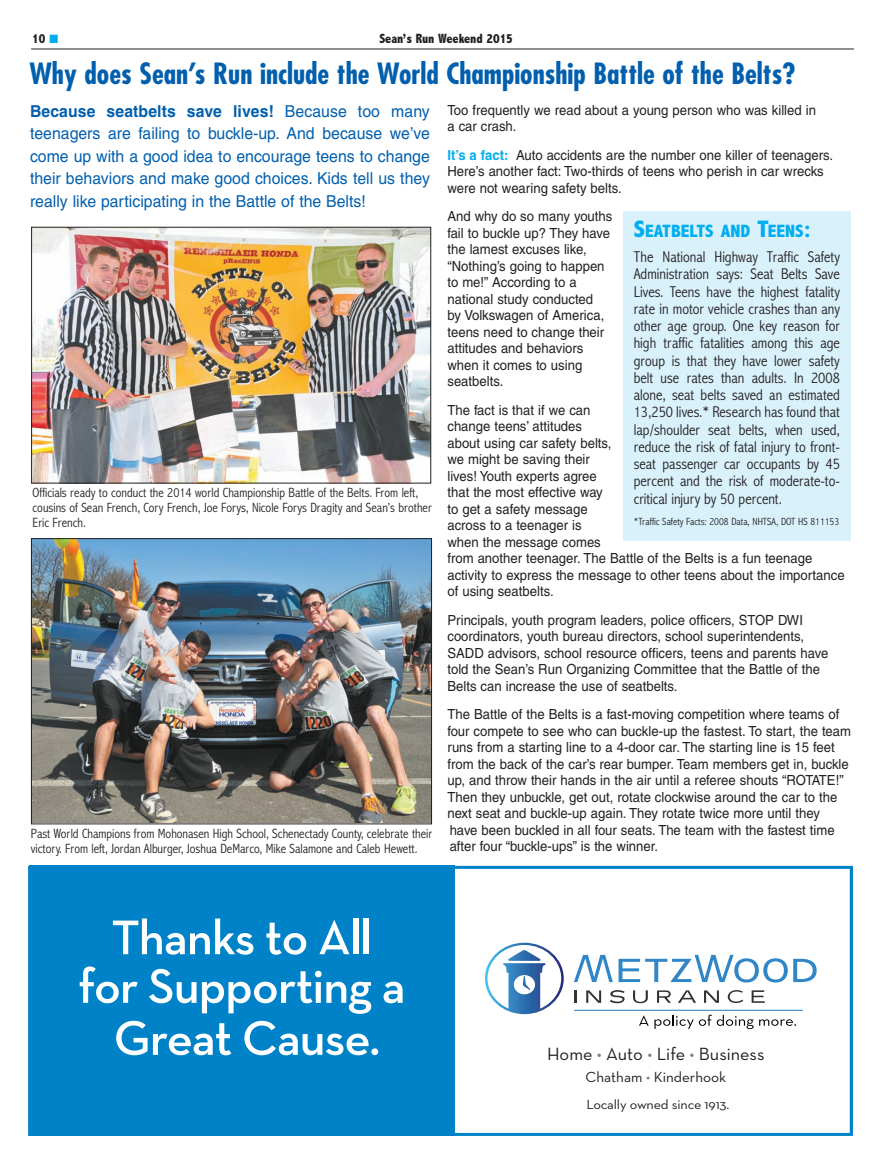
<style>
.page{position:relative;width:882px;height:1165px;background:#fff}
.page>*{position:absolute;margin:0;border:0;box-sizing:border-box;transform-origin:0 0}
.t1{font:49.5px/50.2px "Neutra Text Demi+DJPITS";letter-spacing:-.02em;color:#fff;text-align:center}
.t2{font:700 condensed 28.5px "Futura";color:#015fae}
.t3{font:18px "Neutra Text Book+CKCNAW";color:#231f20}
.t4{font:800 condensed 18px "Abadi";color:#00aeef}
.t5{font:16.5px/22.5px "Helvetica";color:#015fae;text-align:justify;scale:.96 1}
.t6{font:300 condensed 15.75px/17.2px "Abadi";color:#231f20;text-align:justify}
.t7{font:14.85px "Neutra Text Book+CKCNAW";color:#231f20}
.t8{font:13.95px/16.5px "Helvetica";color:#231f20;scale:.94 1}
.t9{font:300 condensed 13.5px/15px "Abadi";color:#231f20}
.t10{font:800 condensed 13.5px "Abadi";color:#231f20;scale:.96 1}
.t11{font:13.5px "Neutra Text Book+CKCNAW";letter-spacing:-.01em;color:#231f20;scale:1.05 1}
.t12{font:300 condensed 10.5px "Abadi";color:#231f20}
.s1{color:#00aeef}
.s2{font-weight:700}
.s3{font-weight:700;color:#00aeef}
.s4{font-size:24px}
.s5{color:#808080}
</style>
<div class="page">
<hr style="left:31px;top:49px;width:823px;height:1px;background:#231f20">
<div style="left:29px;top:866px;width:426px;height:270px;background:#0082c8"></div>
<div style="left:29px;top:866px;width:824px;height:270px;border:3px solid #0082c8"></div>
<svg style="left:575px;top:990px;width:2px;height:13px"></svg>
<svg style="left:586px;top:990px;width:15px;height:13px"></svg>
<svg style="left:610px;top:990px;width:15px;height:13px"></svg>
<svg style="left:633px;top:990px;width:15px;height:13px"></svg>
<svg style="left:657px;top:990px;width:14px;height:13px"></svg>
<svg style="left:704px;top:990px;width:15px;height:13px"></svg>
<svg style="left:728px;top:990px;width:15px;height:13px"></svg>
<svg style="left:752px;top:990px;width:13px;height:13px"></svg>
<svg style="left:574px;top:955px;width:39px;height:27px"></svg>
<svg style="left:619px;top:955px;width:198px;height:27px"></svg>
<svg style="left:678px;top:990px;width:18px;height:13px"></svg>
<svg style="left:485px;top:943px;width:79px;height:71px"></svg>
<svg style="left:639px;top:1014px;width:157px;height:15px"></svg>
<hr style="left:574px;top:1010px;width:229px;height:1px;background:#3086c7">
<img style="left:33px;top:229px;width:396px;height:252px">
<div style="left:31px;top:227px;width:400px;height:256px;border:1px solid #231f20"></div>
<img style="left:33px;top:540px;width:397px;height:282px">
<div style="left:31px;top:538px;width:401px;height:286px;border:1px solid #231f20"></div>
<div style="left:623px;top:212px;width:228px;height:329px;background:#d9f1fb"></div>
<p class="t10" style="left:32px;top:31px;width:29px">10 <span class="s1">■</span></p>
<p class="t10" style="left:379px;top:31px;width:141px">Sean’s Run Weekend 2015</p>
<h2 class="t2" style="left:29px;top:61px;width:767px">Why does Sean’s Run include the World Championship Battle of the Belts?</h2>
<p class="t5" style="left:30px;top:101px;width:418px"><span class="s2">Because seatbelts save lives!</span> Because too many teenagers are failing to buckle-up. And because we’ve come up with a good idea to encourage teens to change their behaviors and make good choices. Kids tell us they really like participating in the Battle of the Belts!</p>
<p class="t8" style="left:447px;top:103px;width:394px">Too frequently we read about a young person who was killed in a car crash.</p>
<p class="t8" style="left:447px;top:148px;width:412px"><span class="s3">It’s a fact:</span> Auto accidents are the number one killer of teenagers.<br>Here’s another fact: Two-thirds of teens who perish in car wrecks were not wearing safety belts.</p>
<p class="t8" style="left:447px;top:209px;width:177px">And why do so many youths fail to buckle up? They have the lamest excuses like, “Nothing’s going to happen to me!” According to a national study conducted<br>by Volkswagen of America, teens need to change their attitudes and behaviors when it comes to using seatbelts.</p>
<p class="t8" style="left:447px;top:403px;width:424px">The fact is that if we can<br>change teens’ attitudes<br>about using car safety belts,<br>we might be saving their<br>lives! Youth experts agree<br>that the most effective way<br>to get a safety message<br>across to a teenager is<br>when the message comes<br>from another teenager. The Battle of the Belts is a fun teenage activity to express the message to other teens about the importance of using seatbelts.</p>
<p class="t8" style="left:447px;top:613px;width:407px">Principals, youth program leaders, police officers, STOP DWI coordinators, youth bureau directors, school superintendents, SADD advisors, school resource officers, teens and parents have told the Sean’s Run Organizing Committee that the Battle of the Belts can increase the use of seatbelts.</p>
<p class="t8" style="left:447px;top:707px;width:431px">The Battle of the Belts is a fast-moving competition where teams of four compete to see who can buckle-up the fastest. To start, the team runs from a starting line to a 4-door car. The starting line is 15 feet from the back of the car’s rear bumper. Team members get in, buckle up, and throw their hands in the air until a referee shouts “ROTATE!” Then they unbuckle, get out, rotate clockwise around the car to the next seat and buckle-up again. They rotate twice more until they have been buckled in all four seats. The team with the fastest time after four “buckle-ups” is the winner.</p>
<p class="t4" style="left:634px;top:221px;width:179px"><span class="s4">S</span>EATBELTS AND <span class="s4">T</span>EENS<span class="s4">:</span></p>
<p class="t6" style="left:634px;top:248px;width:208px">The National Highway Traffic Safety Administration says: Seat Belts Save Lives. Teens have the highest fatality rate in motor vehicle crashes than any other age group. One key reason for high traffic fatalities among this age group is that they have lower safety belt use rates than adults. In 2008 alone, seat belts saved an estimated 13,250 lives.* Research has found that lap/shoulder seat belts, when used, reduce the risk of fatal injury to front&shy;seat passenger car occupants by 45 percent and the risk of moderate-to&shy;critical injury by 50 percent.</p>
<p class="t12" style="left:634px;top:515px;width:207px">*Traffic Safety Facts: 2008 Data, NHTSA, DOT HS 811153</p>
<p class="t9" style="left:33px;top:485px;width:401px">Officials ready to conduct the 2014 world Championship Battle of the Belts. From left, cousins of Sean French, Cory French, Joe Forys, Nicole Forys Dragity and Sean’s brother<br>Eric French.</p>
<p class="t9" style="left:31px;top:826px;width:403px">Past World Champions from Mohonasen High School, Schenectady County, celebrate their victory. From left, Jordan Alburger, Joshua DeMarco, Mike Salamone and Caleb Hewett.</p>
<h1 class="t1" style="left:78px;top:912px;width:329px">Thanks to All for Supporting a<br>Great Cause.</h1>
<p class="t3" style="left:547px;top:1043px;width:219px">Home <span class="s5">•</span> Auto <span class="s5">•</span> Life <span class="s5">•</span> Business</p>
<p class="t7" style="left:586px;top:1068px;width:142px">Chatham <span class="s5">•</span> Kinderhook</p>
<p class="t11" style="left:586px;top:1096px;width:138px">Locally owned since 1913.</p>
</div>
